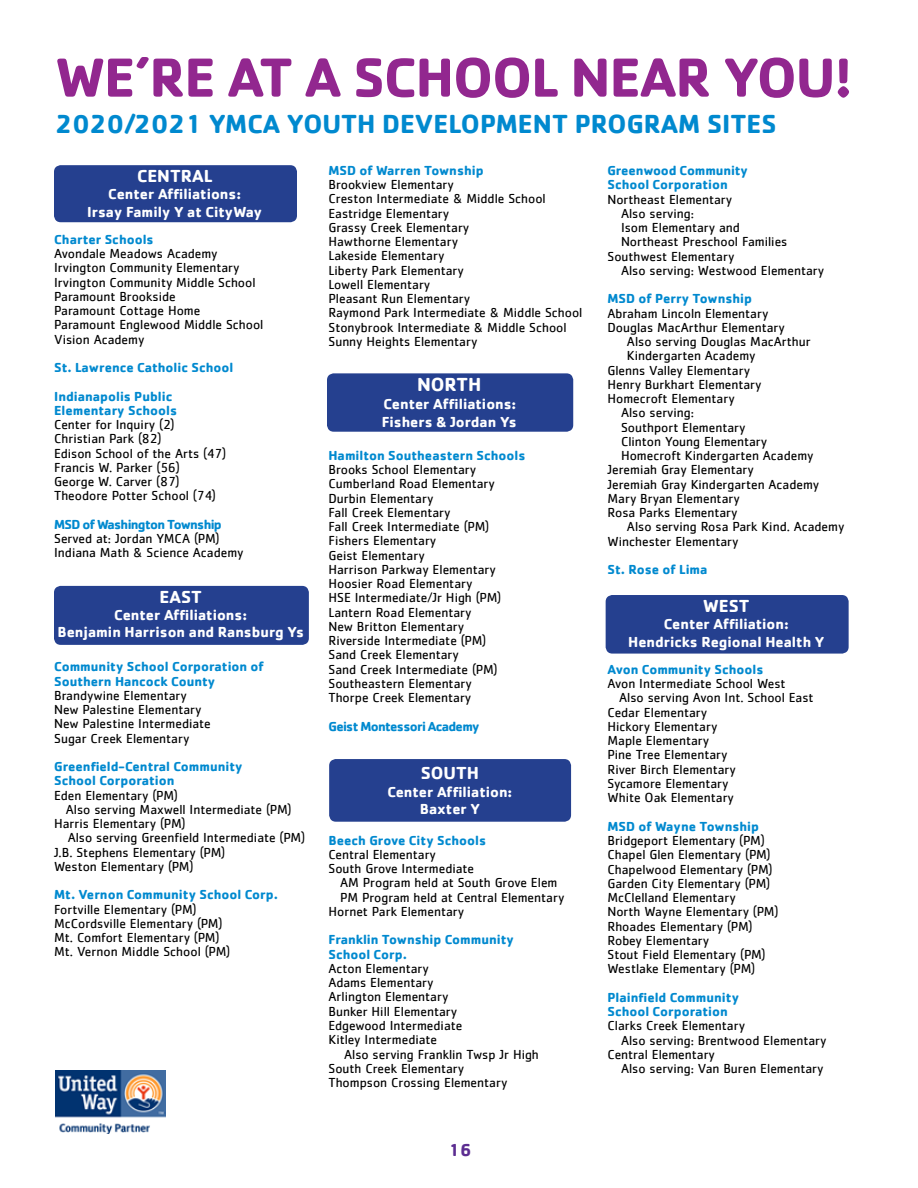
<style>
.page{position:relative;width:918px;height:1188px;background:#fff}
.page>*{position:absolute;margin:0;border:0;box-sizing:border-box;transform-origin:0 0}
.t1{font:700 57px "Cachet";letter-spacing:-.02em;color:#92278f}
.t2{font:700 27px "Cachet";color:#0089cf}
.t3{font:700 19.5px "Cachet";color:#fff}
.t4{font:700 18px "Cachet";color:#fff}
.t5{font:700 18px "Cachet";color:#5c2d91}
.t6{font:700 15px/17.2px "Cachet";color:#fff;text-align:center}
.t7{font:13.5px/14.2px "Cachet";color:#000}
.t8{font:700 13.5px/14.2px "Cachet";color:#0089cf}
.t9{font:700 13.5px "Cachet";letter-spacing:-.05em;color:#0089cf}
</style>
<div class="page">
<div style="left:54px;top:165px;width:243px;height:57px;background:#25408f;border-radius:7px"></div>
<div style="left:329px;top:759px;width:242px;height:63px;background:#25408f;border-radius:7px"></div>
<div style="left:327px;top:373px;width:246px;height:59px;background:#25408f;border-radius:7px"></div>
<div style="left:54px;top:586px;width:255px;height:59px;background:#25408f;border-radius:7px"></div>
<div style="left:606px;top:595px;width:243px;height:59px;background:#25408f;border-radius:7px"></div>
<img style="left:55px;top:1070px;width:111px;height:64px">
<h1 class="t1" style="left:55px;top:41px;width:799px">WE’RE AT A SCHOOL NEAR YOU!</h1>
<h2 class="t2" style="left:55px;top:106px;width:723px">2020/2021 YMCA YOUTH DEVELOPMENT PROGRAM SITES</h2>
<h3 class="t4" style="left:137px;top:164px;width:77px">CENTRAL</h3>
<p class="t6" style="left:87px;top:185px;width:177px">Center Affiliations:<br>Irsay Family Y at CityWay</p>
<p class="t8" style="left:54px;top:232px;width:101px">Charter Schools</p>
<p class="t7" style="left:54px;top:246px;width:211px">Avondale Meadows Academy<br>Irvington Community Elementary<br>Irvington Community Middle School<br>Paramount Brookside<br>Paramount Cottage Home<br>Paramount Englewood Middle School<br>Vision Academy</p>
<p class="t8" style="left:54px;top:353px;width:181px;line-height:28.5px">St. Lawrence Catholic School<br>Indianapolis Public</p>
<p class="t8" style="left:54px;top:403px;width:124px">Elementary Schools</p>
<p class="t7" style="left:54px;top:417px;width:174px">Center for Inquiry (2)<br>Christian Park (82)<br>Edison School of the Arts (47)<br>Francis W. Parker (56)<br>George W. Carver (87)<br>Theodore Potter School (74)</p>
<p class="t9" style="left:54px;top:516px;width:169px">MSD of Washington Township</p>
<p class="t7" style="left:54px;top:531px;width:191px">Served at: Jordan YMCA (PM)<br>Indiana Math &amp; Science Academy</p>
<h3 class="t4" style="left:160px;top:585px;width:44px">EAST</h3>
<p class="t6" style="left:57px;top:606px;width:248px">Center Affiliations:<br>Benjamin Harrison and Ransburg Ys</p>
<p class="t8" style="left:54px;top:659px;width:211px">Community School Corporation of<br>Southern Hancock County</p>
<p class="t7" style="left:54px;top:688px;width:158px">Brandywine Elementary<br>New Palestine Elementary<br>New Palestine Intermediate<br>Sugar Creek Elementary</p>
<p class="t8" style="left:54px;top:759px;width:190px">Greenfield-Central Community<br>School Corporation</p>
<p class="t7" style="left:54px;top:788px;width:125px">Eden Elementary (PM)</p>
<p class="t7" style="left:66px;top:802px;width:227px">Also serving Maxwell Intermediate (PM)</p>
<p class="t7" style="left:54px;top:816px;width:133px">Harris Elementary (PM)</p>
<p class="t7" style="left:68px;top:831px;width:239px">Also serving Greenfield Intermediate (PM)</p>
<p class="t7" style="left:54px;top:845px;width:173px">J.B. Stephens Elementary (PM)</p>
<p class="t7" style="left:54px;top:859px;width:141px">Weston Elementary (PM)</p>
<p class="t8" style="left:54px;top:887px;width:225px">Mt. Vernon Community School Corp.</p>
<p class="t7" style="left:54px;top:902px;width:178px">Fortville Elementary (PM)<br>McCordsville Elementary (PM)<br>Mt. Comfort Elementary (PM)<br>Mt. Vernon Middle School (PM)</p>
<p class="t8" style="left:328px;top:163px;width:157px">MSD of Warren Township</p>
<p class="t7" style="left:328px;top:177px;width:256px">Brookview Elementary<br>Creston Intermediate &amp; Middle School<br>Eastridge Elementary<br>Grassy Creek Elementary<br>Hawthorne Elementary<br>Lakeside Elementary<br>Liberty Park Elementary<br>Lowell Elementary<br>Pleasant Run Elementary<br>Raymond Park Intermediate &amp; Middle School<br>Stonybrook Intermediate &amp; Middle School<br>Sunny Heights Elementary</p>
<h3 class="t3" style="left:417px;top:372px;width:66px">NORTH</h3>
<p class="t6" style="left:382px;top:395px;width:136px;line-height:18px;text-align:left">Center Affiliations:<br>Fishers &amp; Jordan Ys</p>
<p class="t8" style="left:328px;top:448px;width:199px">Hamilton Southeastern Schools</p>
<p class="t7" style="left:328px;top:462px;width:174px">Brooks School Elementary<br>Cumberland Road Elementary<br>Durbin Elementary<br>Fall Creek Elementary<br>Fall Creek Intermediate (PM)<br>Fishers Elementary<br>Geist Elementary<br>Harrison Parkway Elementary<br>Hoosier Road Elementary<br>HSE Intermediate/Jr High (PM)<br>Lantern Road Elementary<br>New Britton Elementary<br>Riverside Intermediate (PM)<br>Sand Creek Elementary<br>Sand Creek Intermediate (PM)<br>Southeastern Elementary<br>Thorpe Creek Elementary</p>
<p class="t9" style="left:328px;top:717px;width:153px">Geist Montessori Academy</p>
<h3 class="t4" style="left:421px;top:762px;width:60px">SOUTH</h3>
<p class="t6" style="left:387px;top:782px;width:127px">Center Affiliation:<br>Baxter Y</p>
<p class="t8" style="left:328px;top:833px;width:159px">Beech Grove City Schools</p>
<p class="t7" style="left:328px;top:847px;width:109px">Central Elementary</p>
<p class="t7" style="left:328px;top:861px;width:147px">South Grove Intermediate</p>
<p class="t7" style="left:340px;top:876px;width:219px">AM Program held at South Grove Elem</p>
<p class="t7" style="left:340px;top:890px;width:226px">PM Program held at Central Elementary</p>
<p class="t7" style="left:328px;top:904px;width:137px">Hornet Park Elementary</p>
<p class="t8" style="left:328px;top:932px;width:187px">Franklin Township Community<br>School Corp.</p>
<p class="t7" style="left:328px;top:961px;width:135px">Acton Elementary<br>Adams Elementary<br>Arlington Elementary<br>Bunker Hill Elementary<br>Edgewood Intermediate<br>Kitley Intermediate</p>
<p class="t7" style="left:328px;top:1047px;width:212px;text-indent:16px">Also serving Franklin Twsp Jr High<br>South Creek Elementary<br>Thompson Crossing Elementary</p>
<h3 class="t5" style="left:449px;top:1138px;width:24px">16</h3>
<p class="t8" style="left:608px;top:163px;width:142px">Greenwood Community<br>School Corporation</p>
<p class="t7" style="left:608px;top:192px;width:126px">Northeast Elementary</p>
<p class="t7" style="left:621px;top:206px;width:75px">Also serving:</p>
<p class="t7" style="left:621px;top:220px;width:120px">Isom Elementary and</p>
<p class="t7" style="left:621px;top:234px;width:168px">Northeast Preschool Families</p>
<p class="t7" style="left:608px;top:249px;width:128px">Southwest Elementary</p>
<p class="t7" style="left:621px;top:263px;width:205px">Also serving: Westwood Elementary</p>
<p class="t8" style="left:608px;top:291px;width:146px">MSD of Perry Township</p>
<p class="t7" style="left:608px;top:306px;width:162px">Abraham Lincoln Elementary</p>
<p class="t7" style="left:608px;top:320px;width:179px">Douglas MacArthur Elementary</p>
<p class="t7" style="left:627px;top:334px;width:185px">Also serving Douglas MacArthur</p>
<p class="t7" style="left:627px;top:348px;width:130px">Kindergarten Academy</p>
<p class="t7" style="left:608px;top:363px;width:144px">Glenns Valley Elementary</p>
<p class="t7" style="left:608px;top:377px;width:156px">Henry Burkhart Elementary</p>
<p class="t7" style="left:608px;top:391px;width:129px">Homecroft Elementary</p>
<p class="t7" style="left:621px;top:405px;width:75px">Also serving:</p>
<p class="t7" style="left:621px;top:420px;width:126px">Southport Elementary</p>
<p class="t7" style="left:621px;top:434px;width:148px">Clinton Young Elementary</p>
<p class="t7" style="left:621px;top:448px;width:194px">Homecroft Kindergarten Academy</p>
<p class="t7" style="left:608px;top:462px;width:148px">Jeremiah Gray Elementary</p>
<p class="t7" style="left:608px;top:477px;width:213px">Jeremiah Gray Kindergarten Academy</p>
<p class="t7" style="left:608px;top:491px;width:134px">Mary Bryan Elementary</p>
<p class="t7" style="left:608px;top:505px;width:132px">Rosa Parks Elementary</p>
<p class="t7" style="left:627px;top:520px;width:219px">Also serving Rosa Park Kind. Academy</p>
<p class="t7" style="left:608px;top:534px;width:133px">Winchester Elementary</p>
<p class="t8" style="left:608px;top:562px;width:102px">St. Rose of Lima</p>
<h3 class="t4" style="left:703px;top:594px;width:48px">WEST</h3>
<p class="t6" style="left:628px;top:615px;width:198px">Center Affiliation:<br>Hendricks Regional Health Y</p>
<p class="t8" style="left:608px;top:662px;width:158px">Avon Community Schools</p>
<p class="t7" style="left:608px;top:676px;width:180px">Avon Intermediate School West</p>
<p class="t7" style="left:619px;top:691px;width:196px">Also serving Avon Int. School East</p>
<p class="t7" style="left:608px;top:705px;width:101px">Cedar Elementary</p>
<p class="t7" style="left:608px;top:719px;width:111px">Hickory Elementary</p>
<p class="t7" style="left:608px;top:733px;width:103px">Maple Elementary</p>
<p class="t7" style="left:608px;top:748px;width:122px">Pine Tree Elementary</p>
<p class="t7" style="left:608px;top:762px;width:130px">River Birch Elementary</p>
<p class="t7" style="left:608px;top:776px;width:123px">Sycamore Elementary</p>
<p class="t7" style="left:608px;top:790px;width:128px">White Oak Elementary</p>
<p class="t8" style="left:608px;top:819px;width:153px">MSD of Wayne Township</p>
<p class="t7" style="left:608px;top:833px;width:172px">Bridgeport Elementary (PM)<br>Chapel Glen Elementary (PM)<br>Chapelwood Elementary (PM)<br>Garden City Elementary (PM)<br>McClelland Elementary<br>North Wayne Elementary (PM)<br>Rhoades Elementary (PM)<br>Robey Elementary<br>Stout Field Elementary (PM)<br>Westlake Elementary (PM)</p>
<p class="t8" style="left:608px;top:990px;width:133px">Plainfield Community<br>School Corporation</p>
<p class="t7" style="left:608px;top:1018px;width:139px">Clarks Creek Elementary</p>
<p class="t7" style="left:621px;top:1033px;width:207px">Also serving: Brentwood Elementary</p>
<p class="t7" style="left:608px;top:1047px;width:109px">Central Elementary</p>
<p class="t7" style="left:621px;top:1061px;width:204px">Also serving: Van Buren Elementary</p>
</div>
